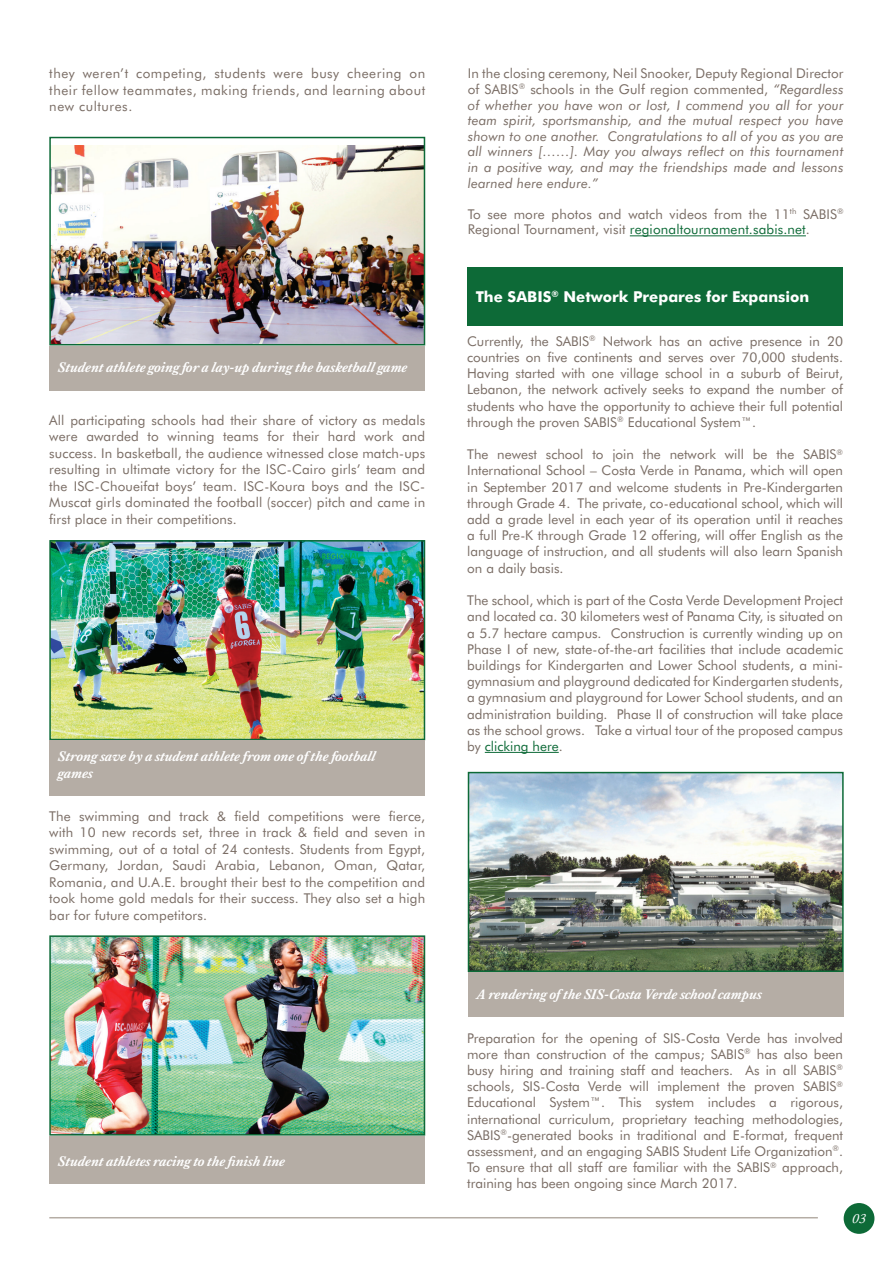
<style>
.page{position:relative;width:893px;height:1263px;background:#fff}
.page>*{position:absolute;margin:0;border:0;box-sizing:border-box;transform-origin:0 0}
.t1{font:700 15px "Futura BT";color:#fff}
.t2{font:italic 700 14.25px/17.1px "Kings Caslon";color:#fff}
.t3{font:13.5px/16.2px "Futura BT";letter-spacing:.01em;color:#7a6d65;text-align:justify}
.t4{font:italic 13.5px/15.6px "Futura BT";letter-spacing:.01em;color:#7a6d65;text-align:justify}
.t5{font:italic 13.5px "Kings Caslon";color:#fff}
.s1{font-style:normal}
.s2{color:#0d6a37}
</style>
<div class="page">
<div style="left:844px;top:1203px;width:30px;height:31px;background:#0d6a37;border-radius:50%"></div>
<hr style="left:49px;top:1217px;width:769px;height:1px;background:#b5ada5">
<hr style="left:630px;top:235px;width:176px;height:1px;background:#0d6a37">
<div style="left:467px;top:267px;width:376px;height:58px;background:#0d6a37"></div>
<hr style="left:485px;top:752px;width:74px;height:1px;background:#0d6a37">
<img style="left:52px;top:145px;width:370px;height:197px">
<div style="left:49px;top:137px;width:376px;height:208px;border:2px solid #0d6a37"></div>
<div style="left:49px;top:346px;width:376px;height:44px;background:#b5ada5"></div>
<img style="left:52px;top:543px;width:370px;height:194px">
<div style="left:49px;top:540px;width:376px;height:200px;border:2px solid #0d6a37"></div>
<div style="left:49px;top:740px;width:376px;height:56px;background:#b5ada5"></div>
<img style="left:471px;top:775px;width:370px;height:194px">
<div style="left:468px;top:772px;width:376px;height:200px;border:2px solid #0d6a37"></div>
<div style="left:468px;top:972px;width:376px;height:44px;background:#b5ada5"></div>
<img style="left:52px;top:938px;width:370px;height:194px">
<div style="left:49px;top:935px;width:376px;height:200px;border:2px solid #0d6a37"></div>
<div style="left:49px;top:1136px;width:376px;height:47px;background:#b5ada5"></div>
<p class="t3" style="left:49px;top:65px;width:377px">they weren’t competing, students were busy cheering on their fellow teammates, making friends, and learning about new cultures.</p>
<p class="t2" style="left:58px;top:359px;width:351px">Student athlete going for a lay-up during the basketball game</p>
<p class="t3" style="left:49px;top:412px;width:377px">All participating schools had their share of victory as medals were awarded to winning teams for their hard work and success. In basketball, the audience witnessed close match-ups resulting in ultimate victory for the ISC-Cairo girls’ team and the ISC-Choueifat boys’ team. ISC-Koura boys and the ISC-Muscat girls dominated the football (soccer) pitch and came in first place in their competitions.</p>
<p class="t2" style="left:58px;top:748px;width:319px">Strong save by a student athlete from one of the football games</p>
<p class="t3" style="left:49px;top:808px;width:377px">The swimming and track &amp; field competitions were fierce, with 10 new records set, three in track &amp; field and seven in swimming, out of a total of 24 contests. Students from Egypt, Germany, Jordan, Saudi Arabia, Lebanon, Oman, Qatar, Romania, and U.A.E. brought their best to the competition and took home gold medals for their success. They also set a high bar for future competitors.</p>
<p class="t2" style="left:58px;top:1153px;width:229px">Student athletes racing to the finish line</p>
<p class="t4" style="left:468px;top:66px;width:377px"><span class="s1">In the closing ceremony, Neil Snooker, Deputy Regional Director of SABIS</span><sup>®</sup> <span class="s1">schools in the Gulf region commented,</span> “Regardless of whether you have won or lost, I commend you all for your team spirit, sportsmanship, and the mutual respect you have shown to one another. Congratulations to all of you as you are all winners [……]. May you always reflect on this tournament in a positive way, and may the friendships made and lessons learned here endure.”</p>
<p class="t3" style="left:468px;top:206px;width:377px;line-height:15.6px">To see more photos and watch videos from the 11<sup>th</sup> SABIS<sup>®<br></sup>Regional Tournament, visit <span class="s2">regionaltournament.sabis.net</span>.</p>
<p class="t1" style="left:476px;top:288px;width:335px">The SABIS<sup>®</sup> Network Prepares for Expansion</p>
<p class="t3" style="left:467px;top:333px;width:377px">Currently, the SABIS<sup>®</sup> Network has an active presence in 20 countries on five continents and serves over 70,000 students.<br>Having started with one village school in a suburb of Beirut, Lebanon, the network actively seeks to expand the number of students who have the opportunity to achieve their full potential through the proven SABIS<sup>®</sup> Educational System™.</p>
<p class="t3" style="left:467px;top:446px;width:377px">The newest school to join the network will be the SABIS<sup>® </sup>International School – Costa Verde in Panama, which will open in September 2017 and welcome students in Pre-Kindergarten through Grade 4. The private, co-educational school, which will add a grade level in each year of its operation until it reaches a full Pre-K through Grade 12 offering, will offer English as the language of instruction, and all students will also learn Spanish on a daily basis.</p>
<p class="t3" style="left:467px;top:592px;width:377px">The school, which is part of the Costa Verde Development Project and located ca. 30 kilometers west of Panama City, is situated on a 5.7 hectare campus. Construction is currently winding up on Phase I of new, state-of-the-art facilities that include academic buildings for Kindergarten and Lower School students, a mini&shy;gymnasium and playground dedicated for Kindergarten students, a gymnasium and playground for Lower School students, and an administration building. Phase II of construction will take place as the school grows. Take a virtual tour of the proposed campus by <span class="s2">clicking here</span>.</p>
<p class="t2" style="left:476px;top:986px;width:287px">A rendering of the SIS-Costa Verde school campus</p>
<p class="t3" style="left:467px;top:1029px;width:377px">Preparation for the opening of SIS-Costa Verde has involved more than construction of the campus; SABIS<sup>®</sup> has also been busy hiring and training staff and teachers. As in all SABIS<sup>® </sup>schools, SIS-Costa Verde will implement the proven SABIS<sup>® </sup>Educational System™. This system includes a rigorous, international curriculum, proprietary teaching methodologies, SABIS<sup>®</sup>-generated books in traditional and E-format, frequent assessment, and an engaging SABIS Student Life Organization<sup>®</sup>.<br>To ensure that all staff are familiar with the SABIS<sup>®</sup> approach, training has been ongoing since March 2017.</p>
<p class="t5" style="left:852px;top:1211px;width:15px">03</p>
</div>
